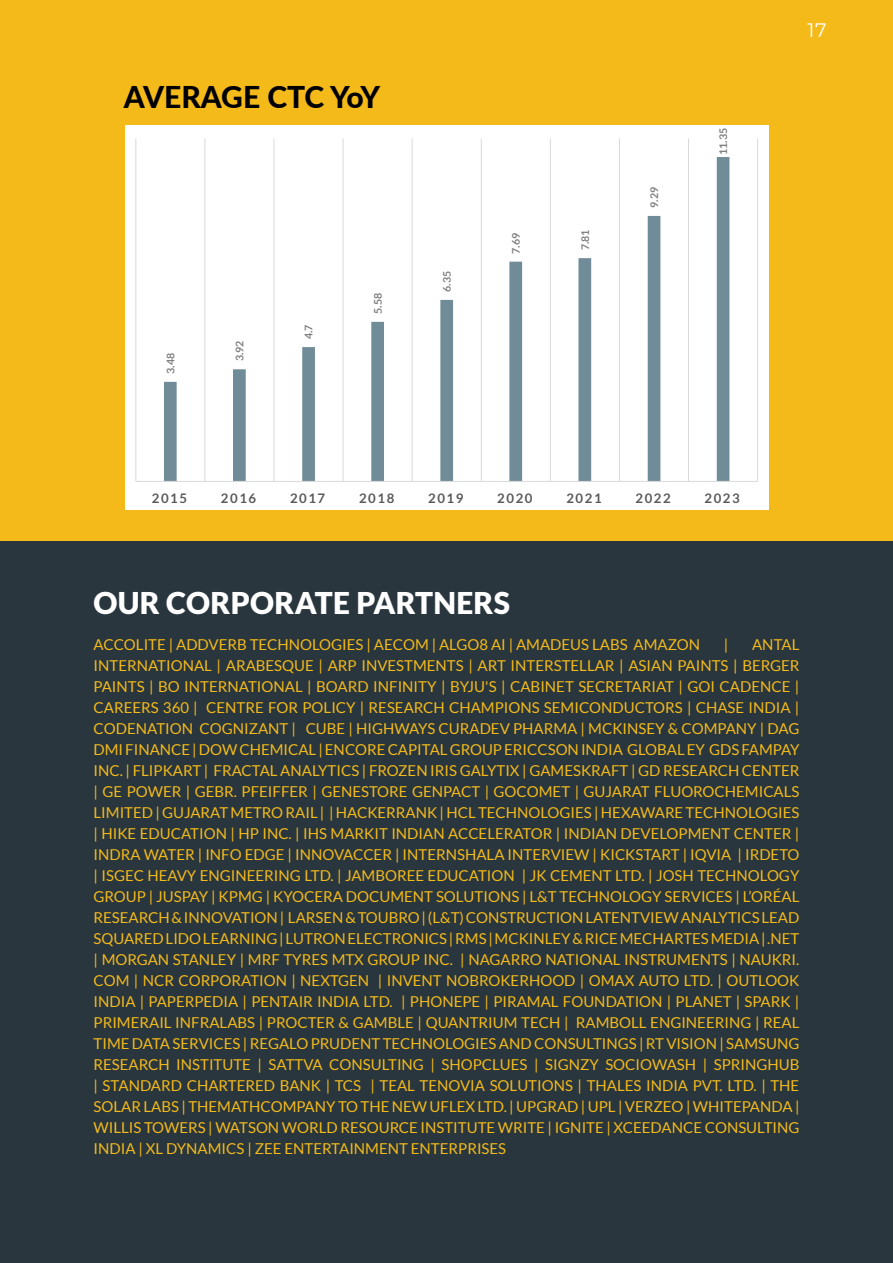
<style>
.page{position:relative;width:893px;height:1263px;background:#fff}
.page>*{position:absolute;margin:0;border:0;box-sizing:border-box;transform-origin:0 0}
.t1{font:900 30px "Lato";letter-spacing:.01em;color:#fff}
.t2{font:800 30px "Lato";letter-spacing:-.01em;color:#000}
.t3{font:19.5px "Montserrat";color:#fff}
.t4{font:15px/21px "Lato";color:#f4ba19;text-align:justify}
.t5{font:700 13.2px "Lato";letter-spacing:.12em;color:#595959}
.t6{font:700 10.65px "Lato";color:#7f7f7f}
</style>
<div class="page">
<div style="left:0;top:0;width:893px;height:541px;background:#f4ba19"></div>
<div style="left:0;top:541px;width:893px;height:722px;background:#29363e"></div>
<svg style="left:125px;top:125px;width:643px;height:385px;background:#f1f4f5"></svg>
<h1 class="t2" style="left:124px;top:75px;width:258px">AVERAGE CTC YoY</h1>
<p class="t6" style="left:164px;top:374px;width:22px;rotate:-90deg">3.48</p>
<p class="t6" style="left:234px;top:361px;width:22px;rotate:-90deg">3.92</p>
<p class="t6" style="left:303px;top:339px;width:16px;rotate:-90deg">4.7</p>
<p class="t6" style="left:372px;top:314px;width:22px;rotate:-90deg">5.58</p>
<p class="t6" style="left:441px;top:292px;width:22px;rotate:-90deg">6.35</p>
<p class="t6" style="left:510px;top:254px;width:22px;rotate:-90deg">7.69</p>
<p class="t6" style="left:579px;top:250px;width:22px;rotate:-90deg">7.81</p>
<p class="t6" style="left:648px;top:208px;width:22px;rotate:-90deg">9.29</p>
<p class="t6" style="left:717px;top:155px;width:29px;rotate:-90deg">11.35</p>
<h2 class="t3" style="left:807px;top:17px;width:21px">17</h2>
<p class="t5" style="left:152px;top:491px;width:37px">2015</p>
<p class="t5" style="left:221px;top:491px;width:37px">2016</p>
<p class="t5" style="left:290px;top:491px;width:37px">2017</p>
<p class="t5" style="left:359px;top:491px;width:37px">2018</p>
<p class="t5" style="left:428px;top:491px;width:37px">2019</p>
<p class="t5" style="left:497px;top:491px;width:37px">2020</p>
<p class="t5" style="left:566px;top:491px;width:37px">2021</p>
<p class="t5" style="left:635px;top:491px;width:37px">2022</p>
<p class="t5" style="left:704px;top:491px;width:37px">2023</p>
<h1 class="t1" style="left:94px;top:585px;width:418px">OUR CORPORATE PARTNERS</h1>
<p class="t4" style="left:94px;top:634px;width:608px">ACCOLITE | ADDVERB TECHNOLOGIES | AECOM | ALGO8 AI | AMADEUS LABS AMAZON</p>
<p class="t4" style="left:724px;top:634px;width:6px">|</p>
<p class="t4" style="left:94px;top:634px;width:707px;text-indent:659px">ANTAL INTERNATIONAL | ARABESQUE | ARP INVESTMENTS | ART INTERSTELLAR | ASIAN PAINTS | BERGER PAINTS | BO INTERNATIONAL | BOARD INFINITY | BYJU'S | CABINET SECRETARIAT | GOI CADENCE | CAREERS 360 | CENTRE FOR POLICY | RESEARCH CHAMPIONS SEMICONDUCTORS | CHASE INDIA | CODENATION COGNIZANT | CUBE | HIGHWAYS CURADEV PHARMA | MCKINSEY &amp; COMPANY | DAG DMI FINANCE | DOW CHEMICAL | ENCORE CAPITAL GROUP ERICCSON INDIA GLOBAL EY GDS FAMPAY INC. | FLIPKART | FRACTAL ANALYTICS | FROZEN IRIS GALYTIX | GAMESKRAFT | GD RESEARCH CENTER | GE POWER | GEBR. PFEIFFER | GENESTORE GENPACT | GOCOMET | GUJARAT FLUOROCHEMICALS LIMITED | GUJARAT METRO RAIL | | HACKERRANK | HCL TECHNOLOGIES | HEXAWARE TECHNOLOGIES | HIKE EDUCATION | HP INC. | IHS MARKIT INDIAN ACCELERATOR | INDIAN DEVELOPMENT CENTER | INDRA WATER | INFO EDGE | INNOVACCER | INTERNSHALA INTERVIEW | KICKSTART | IQVIA | IRDETO | ISGEC HEAVY ENGINEERING LTD. | JAMBOREE EDUCATION | JK CEMENT LTD. | JOSH TECHNOLOGY GROUP | JUSPAY | KPMG | KYOCERA DOCUMENT SOLUTIONS | L&amp;T TECHNOLOGY SERVICES | L’ORÉAL RESEARCH &amp; INNOVATION | LARSEN &amp; TOUBRO | (L&amp;T) CONSTRUCTION LATENTVIEW ANALYTICS LEAD SQUARED LIDO LEARNING | LUTRON ELECTRONICS | RMS | MCKINLEY &amp; RICE MECHARTES MEDIA | .NET | MORGAN STANLEY | MRF TYRES MTX GROUP INC. | NAGARRO NATIONAL INSTRUMENTS | NAUKRI.<br>COM | NCR CORPORATION | NEXTGEN | INVENT NOBROKERHOOD | OMAX AUTO LTD. | OUTLOOK INDIA | PAPERPEDIA | PENTAIR INDIA LTD. | PHONEPE | PIRAMAL FOUNDATION | PLANET | SPARK | PRIMERAIL INFRALABS | PROCTER &amp; GAMBLE | QUANTRIUM TECH | RAMBOLL ENGINEERING | REAL TIME DATA SERVICES | REGALO PRUDENT TECHNOLOGIES AND CONSULTINGS | RT VISION | SAMSUNG RESEARCH INSTITUTE | SATTVA CONSULTING | SHOPCLUES | SIGNZY SOCIOWASH | SPRINGHUB | STANDARD CHARTERED BANK | TCS | TEAL TENOVIA SOLUTIONS | THALES INDIA PVT. LTD. | THE SOLAR LABS | THEMATHCOMPANY TO THE NEW UFLEX LTD. | UPGRAD | UPL | VERZEO | WHITEPANDA | WILLIS TOWERS | WATSON WORLD RESOURCE INSTITUTE WRITE | IGNITE | XCEEDANCE CONSULTING INDIA | XL DYNAMICS | ZEE ENTERTAINMENT ENTERPRISES</p>
</div>
